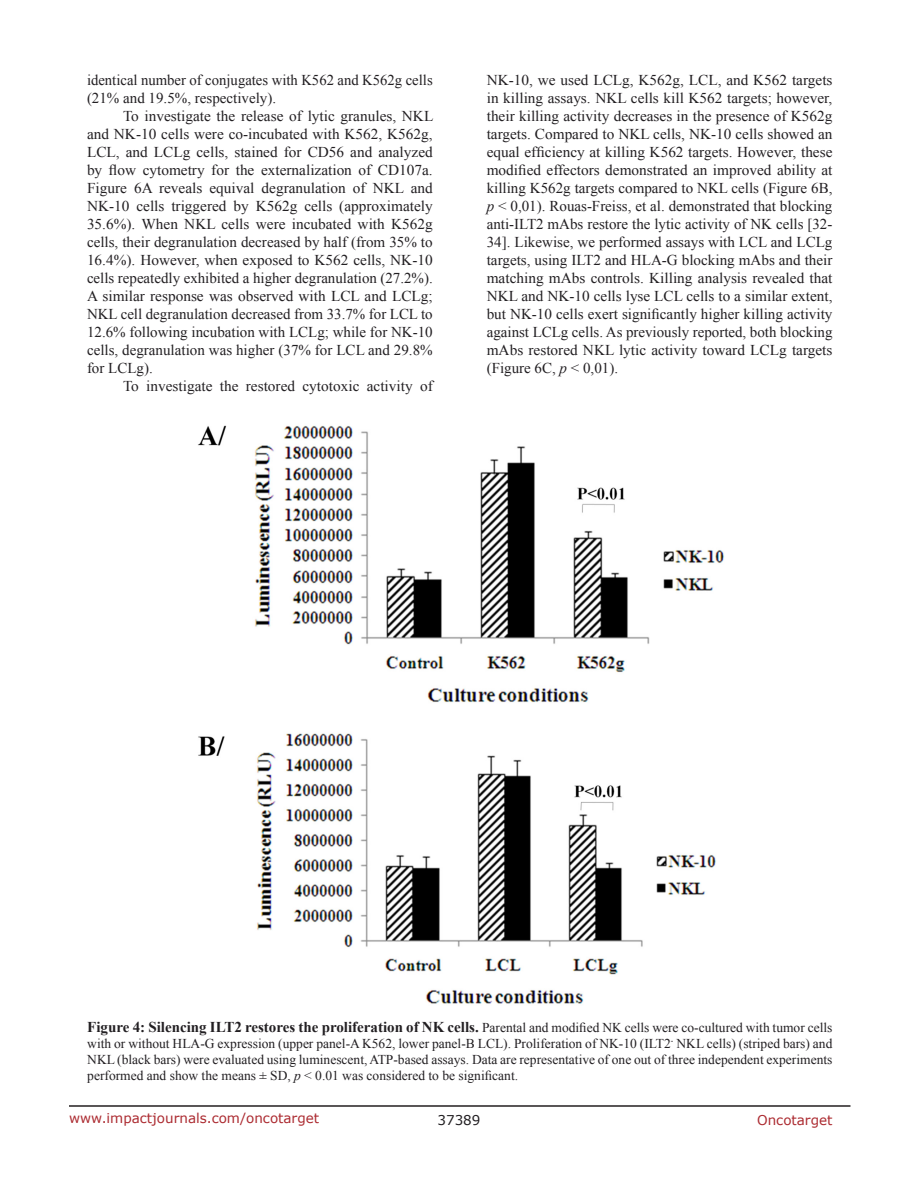
<style>
.page{position:relative;width:918px;height:1188px;background:#fff}
.page>*{position:absolute;margin:0;border:0;box-sizing:border-box;transform-origin:0 0}
.BodyText{font:15px/18px "Times New Roman";color:#221f22;text-align:justify}
.FigureText{font:700 15px "Times New Roman";color:#221f22}
.FigureText-2{font:13.5px/16.2px "Times New Roman";color:#221f22;text-align:justify}
.t1{font:13.5px "Verdana";color:#ac2b31}
.t2{font:13.5px "Verdana";color:#221f22}
.s1{font-style:italic}
.s2{font-weight:400;font-size:13.5px}
</style>
<div class="page">
<hr style="left:69px;top:1105px;width:781px;height:2px;background:#231f20">
<img style="left:198px;top:425px;width:527px;height:579px">
<p class="BodyText" style="left:87px;top:71px;width:347px">identical number of conjugates with K562 and K562g cells (21% and 19.5%, respectively).</p>
<p class="BodyText" style="left:87px;top:107px;width:348px;text-indent:36px">To investigate the release of lytic granules, NKL and NK-10 cells were co-incubated with K562, K562g, LCL, and LCLg cells, stained for CD56 and analyzed by flow cytometry for the externalization of CD107a.<br>Figure 6A reveals equival degranulation of NKL and NK-10 cells triggered by K562g cells (approximately 35.6%). When NKL cells were incubated with K562g cells, their degranulation decreased by half (from 35% to 16.4%). However, when exposed to K562 cells, NK-10 cells repeatedly exhibited a higher degranulation (27.2%).<br>A similar response was observed with LCL and LCLg; NKL cell degranulation decreased from 33.7% for LCL to 12.6% following incubation with LCLg; while for NK-10 cells, degranulation was higher (37% for LCL and 29.8% for LCLg).</p>
<p class="BodyText" style="left:123px;top:377px;width:311px">To investigate the restored cytotoxic activity of</p>
<p class="BodyText" style="left:487px;top:71px;width:347px">NK-10, we used LCLg, K562g, LCL, and K562 targets in killing assays. NKL cells kill K562 targets; however, their killing activity decreases in the presence of K562g targets. Compared to NKL cells, NK-10 cells showed an equal efficiency at killing K562 targets. However, these modified effectors demonstrated an improved ability at killing K562g targets compared to NKL cells (Figure 6B, <span class="s1">p</span> &lt; 0,01). Rouas-Freiss, et al. demonstrated that blocking anti-ILT2 mAbs restore the lytic activity of NK cells [32- 34]. Likewise, we performed assays with LCL and LCLg targets, using ILT2 and HLA-G blocking mAbs and their matching mAbs controls. Killing analysis revealed that NKL and NK-10 cells lyse LCL cells to a similar extent, but NK-10 cells exert significantly higher killing activity against LCLg cells. As previously reported, both blocking mAbs restored NKL lytic activity toward LCLg targets (Figure 6C, <span class="s1">p</span> &lt; 0,01).</p>
<p class="FigureText" style="left:87px;top:1016px;width:747px">Figure 4: Silencing ILT2 restores the proliferation of NK cells. <span class="s2">Parental and modified NK cells were co-cultured with tumor cells</span></p>
<p class="FigureText-2" style="left:87px;top:1035px;width:747px">with or without HLA-G expression (upper panel-A K562, lower panel-B LCL). Proliferation of NK-10 (ILT2<sup>-</sup> NKL cells) (striped bars) and NKL (black bars) were evaluated using luminescent, ATP-based assays. Data are representative of one out of three independent experiments performed and show the means ± SD, <span class="s1">p</span> &lt; 0.01 was considered to be significant.</p>
<p class="t1" style="left:69px;top:1109px;width:252px">www.impactjournals.com/oncotarget</p>
<p class="t2" style="left:438px;top:1111px;width:44px">37389</p>
<p class="t1" style="left:757px;top:1111px;width:77px">Oncotarget</p>
</div>
